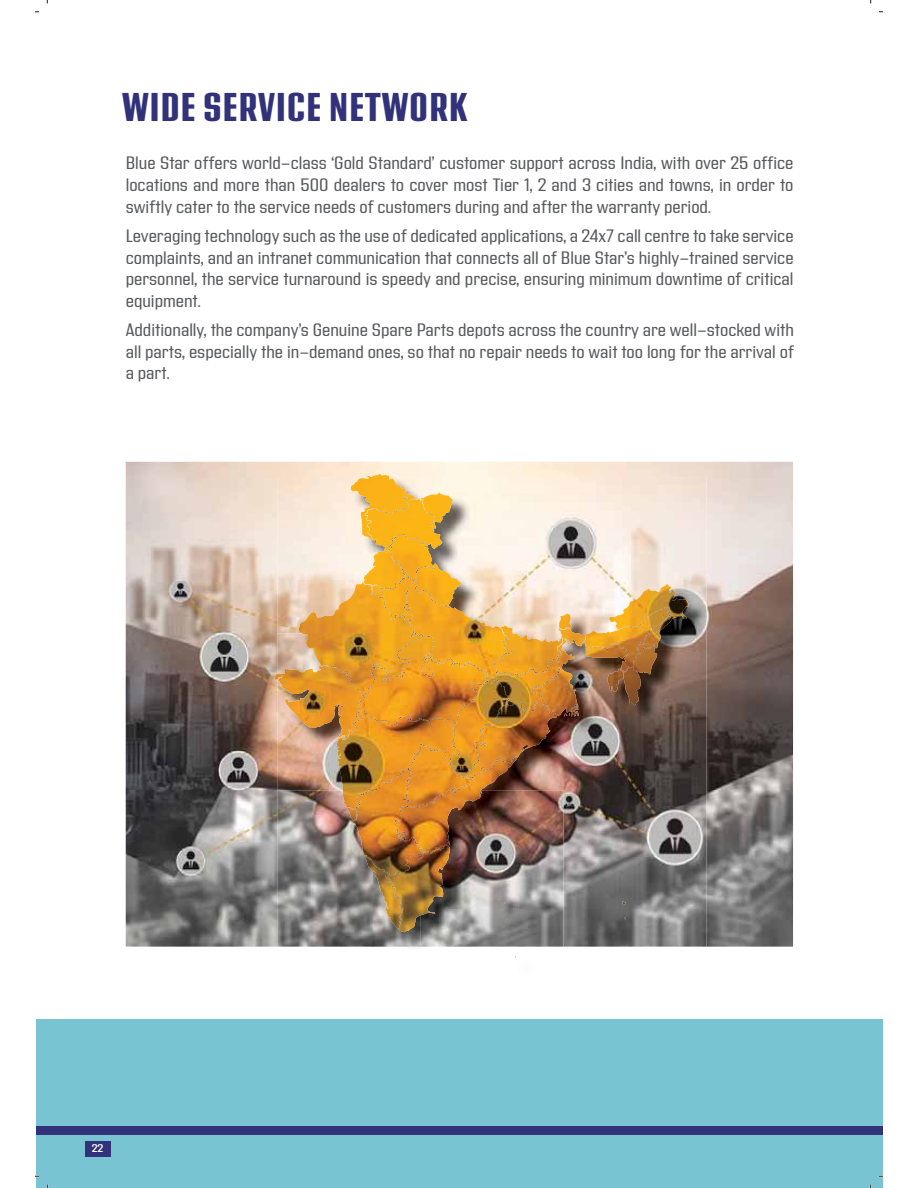
<style>
.page{position:relative;width:918px;height:1188px;background:#fff}
.page>*{position:absolute;margin:0;border:0;box-sizing:border-box;transform-origin:0 0}
.t1{font:700 condensed 40.05px "Address Sans Pro";color:#32327b}
.t2{font:18px/21.6px "Address Sans Pro";color:#58595b;text-align:justify}
.t3{font:600 11.1px "Address Sans Pro";color:#fff}
</style>
<div class="page">
<div style="left:36px;top:1019px;width:846px;height:169px;background:#79c4d3"></div>
<div style="left:36px;top:1126px;width:846px;height:9px;background:#32327b"></div>
<div style="left:85px;top:1141px;width:25px;height:16px;background:#32327b"></div>
<img style="left:126px;top:462px;width:667px;height:485px">
<img style="left:391px;top:477px;width:173px;height:63px">
<img style="left:277px;top:617px;width:21px;height:16px">
<img style="left:660px;top:617px;width:27px;height:48px">
<img style="left:567px;top:665px;width:86px;height:51px">
<img style="left:394px;top:719px;width:27px;height:123px">
<img style="left:277px;top:790px;width:96px;height:157px">
<img style="left:564px;top:806px;width:142px;height:141px">
<img style="left:277px;top:633px;width:87px;height:67px">
<img style="left:494px;top:626px;width:57px;height:51px">
<img style="left:559px;top:614px;width:12px;height:15px">
<img style="left:495px;top:660px;width:37px;height:43px">
<img style="left:298px;top:582px;width:67px;height:111px">
<img style="left:496px;top:703px;width:40px;height:75px">
<svg style="left:564px;top:705px;width:15px;height:12px"></svg>
<img style="left:371px;top:639px;width:50px;height:45px">
<img style="left:449px;top:680px;width:47px;height:77px">
<img style="left:274px;top:667px;width:47px;height:34px">
<img style="left:336px;top:712px;width:28px;height:56px">
<svg style="left:347px;top:808px;width:4px;height:12px"></svg>
<img style="left:404px;top:747px;width:41px;height:60px">
<img style="left:351px;top:768px;width:56px;height:57px">
<img style="left:365px;top:856px;width:38px;height:72px">
<img style="left:386px;top:847px;width:58px;height:61px">
<img style="left:406px;top:585px;width:29px;height:92px">
<img style="left:371px;top:580px;width:35px;height:43px">
<img style="left:363px;top:547px;width:42px;height:45px">
<img style="left:414px;top:564px;width:48px;height:43px">
<img style="left:388px;top:535px;width:46px;height:45px">
<svg style="left:342px;top:736px;width:3px;height:4px"></svg>
<svg style="left:404px;top:605px;width:5px;height:5px"></svg>
<img style="left:448px;top:757px;width:68px;height:37px">
<img style="left:584px;top:652px;width:76px;height:16px">
<img style="left:532px;top:630px;width:35px;height:86px">
<img style="left:607px;top:668px;width:15px;height:24px">
<img style="left:622px;top:667px;width:19px;height:38px">
<img style="left:633px;top:652px;width:24px;height:23px">
<img style="left:637px;top:652px;width:24px;height:1px">
<img style="left:586px;top:652px;width:43px;height:7px">
<img style="left:609px;top:587px;width:68px;height:46px">
<img style="left:583px;top:609px;width:81px;height:43px">
<img style="left:421px;top:493px;width:32px;height:39px">
<img style="left:351px;top:474px;width:40px;height:66px">
<img style="left:365px;top:504px;width:45px;height:44px">
<svg style="left:622px;top:901px;width:4px;height:3px"></svg>
<svg style="left:496px;top:899px;width:23px;height:30px"></svg>
<h1 class="t1" style="left:122px;top:84px;width:348px">WIDE SERVICE NETWORK</h1>
<p class="t2" style="left:126px;top:153px;width:669px">Blue Star offers world-class ‘Gold Standard’ customer support across India, with over 25 office locations and more than 500 dealers to cover most Tier 1, 2 and 3 cities and towns, in order to swiftly cater to the service needs of customers during and after the warranty period.</p>
<p class="t2" style="left:126px;top:226px;width:669px">Leveraging technology such as the use of dedicated applications, a 24x7 call centre to take service complaints, and an intranet communication that connects all of Blue Star’s highly-trained service personnel, the service turnaround is speedy and precise, ensuring minimum downtime of critical equipment.</p>
<p class="t2" style="left:126px;top:320px;width:670px">Additionally, the company’s Genuine Spare Parts depots across the country are well-stocked with all parts, especially the in-demand ones, so that no repair needs to wait too long for the arrival of a part.</p>
<p class="t3" style="left:92px;top:1142px;width:13px">22</p>
</div>
